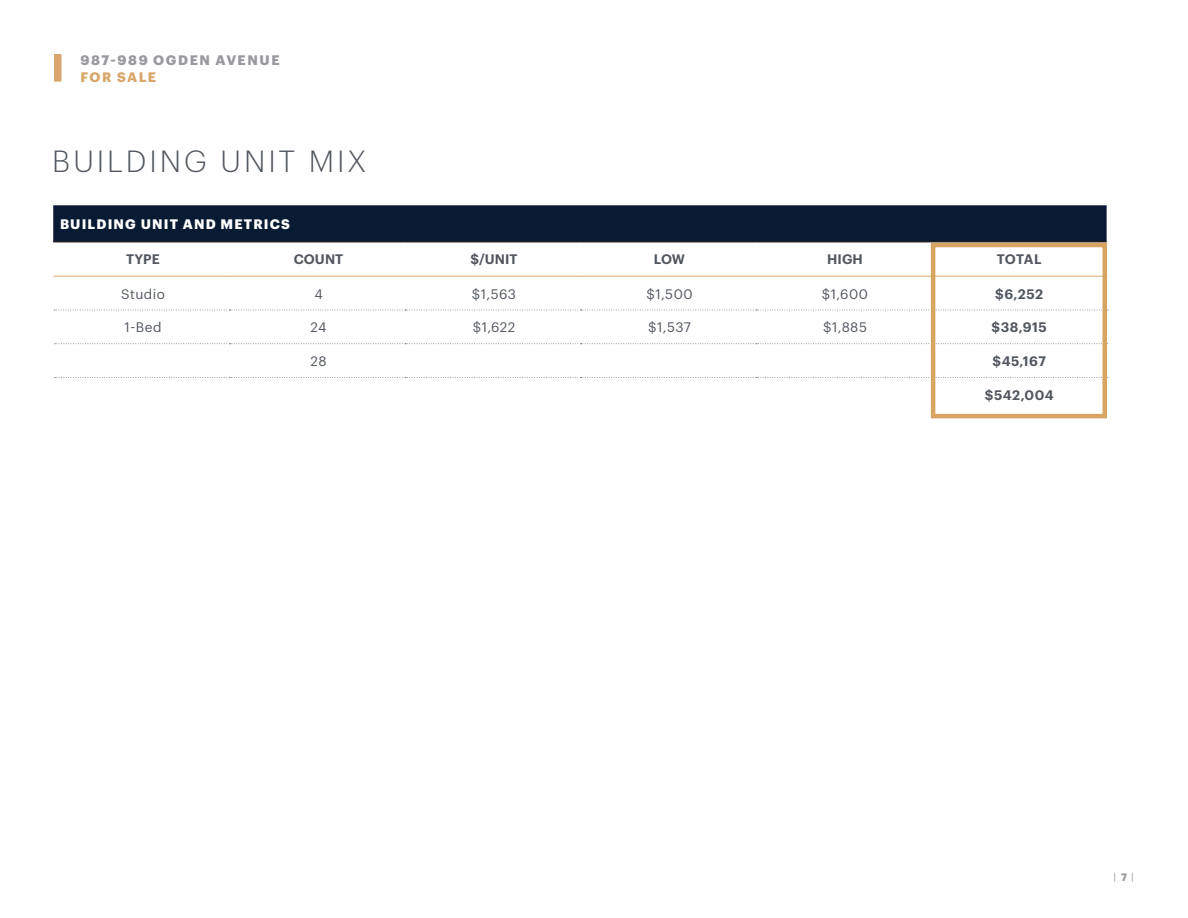
<style>
.page{position:relative;width:1188px;height:918px;background:#fff}
.page>*{position:absolute;margin:0;border:0;box-sizing:border-box;transform-origin:0 0}
.t1{font:300 30px "Graphik";letter-spacing:.095em;color:#52575f}
.t2{font:600 13.5px "Graphik";letter-spacing:.015em;color:#52575f}
.t3{font:13.5px "Graphik";letter-spacing:.04em;color:#52575f}
.t4{font:700 13.5px "Graphik";letter-spacing:.085em;color:#fff}
.t5{font:700 13.5px "Graphik";letter-spacing:.115em;color:#99999e}
.t6{font:700 13.5px "Graphik";letter-spacing:.1em;color:#d9a76c}
.t7{font:10.5px "Graphik";color:#99999e}
.s1{font-weight:700}
</style>
<div class="page">
<div style="left:54px;top:54px;width:8px;height:28px;background:#d9a76c"></div>
<svg style="left:54px;top:310px;width:1054px;height:1px"></svg>
<svg style="left:54px;top:343px;width:1054px;height:1px"></svg>
<svg style="left:54px;top:377px;width:1054px;height:1px"></svg>
<hr style="left:54px;top:276px;width:176px;height:1px;background:#d9a76c">
<hr style="left:230px;top:276px;width:175px;height:1px;background:#d9a76c">
<hr style="left:405px;top:276px;width:175px;height:1px;background:#d9a76c">
<hr style="left:580px;top:276px;width:176px;height:1px;background:#d9a76c">
<hr style="left:756px;top:276px;width:176px;height:1px;background:#d9a76c">
<hr style="left:932px;top:276px;width:175px;height:1px;background:#d9a76c">
<div style="left:53px;top:205px;width:1054px;height:36px;background:#081b33"></div>
<hr style="left:53px;top:241px;width:351px;height:1px;background:#231f20">
<hr style="left:404px;top:241px;width:176px;height:1px;background:#231f20">
<hr style="left:580px;top:241px;width:175px;height:1px;background:#231f20">
<hr style="left:755px;top:241px;width:176px;height:1px;background:#231f20">
<hr style="left:931px;top:241px;width:176px;height:1px;background:#231f20">
<div style="left:931px;top:243px;width:176px;height:175px;border:4px solid #d7a461"></div>
<p class="t5" style="left:80px;top:50px;width:201px">987-989 OGDEN AVENUE</p>
<p class="t6" style="left:80px;top:66px;width:77px">FOR SALE</p>
<h1 class="t1" style="left:52px;top:139px;width:316px">BUILDING UNIT MIX</h1>
<p class="t4" style="left:60px;top:214px;width:231px">BUILDING UNIT AND METRICS</p>
<p class="t2" style="left:126px;top:248px;width:35px">TYPE</p>
<p class="t2" style="left:294px;top:248px;width:51px">COUNT</p>
<p class="t2" style="left:470px;top:248px;width:49px">$/UNIT</p>
<p class="t2" style="left:654px;top:248px;width:33px">LOW</p>
<p class="t2" style="left:827px;top:248px;width:37px">HIGH</p>
<p class="t2" style="left:997px;top:248px;width:47px">TOTAL</p>
<p class="t3" style="left:121px;top:284px;width:46px">Studio</p>
<p class="t3" style="left:314px;top:284px;width:10px">4</p>
<p class="t3" style="left:472px;top:284px;width:46px">$1,563</p>
<p class="t3" style="left:646px;top:284px;width:48px">$1,500</p>
<p class="t3" style="left:822px;top:284px;width:48px">$1,600</p>
<p class="t2" style="left:995px;top:283px;width:49px">$6,252</p>
<p class="t3" style="left:125px;top:317px;width:38px">1-Bed</p>
<p class="t3" style="left:311px;top:317px;width:17px">24</p>
<p class="t3" style="left:473px;top:317px;width:44px">$1,622</p>
<p class="t3" style="left:648px;top:317px;width:44px">$1,537</p>
<p class="t3" style="left:823px;top:317px;width:45px">$1,885</p>
<p class="t2" style="left:992px;top:317px;width:57px">$38,915</p>
<p class="t3" style="left:311px;top:351px;width:18px">28</p>
<p class="t2" style="left:992px;top:351px;width:55px">$45,167</p>
<p class="t2" style="left:985px;top:385px;width:70px">$542,004</p>
<p class="t7" style="left:1113px;top:869px;width:22px">| <span class="s1">7</span> |</p>
</div>
